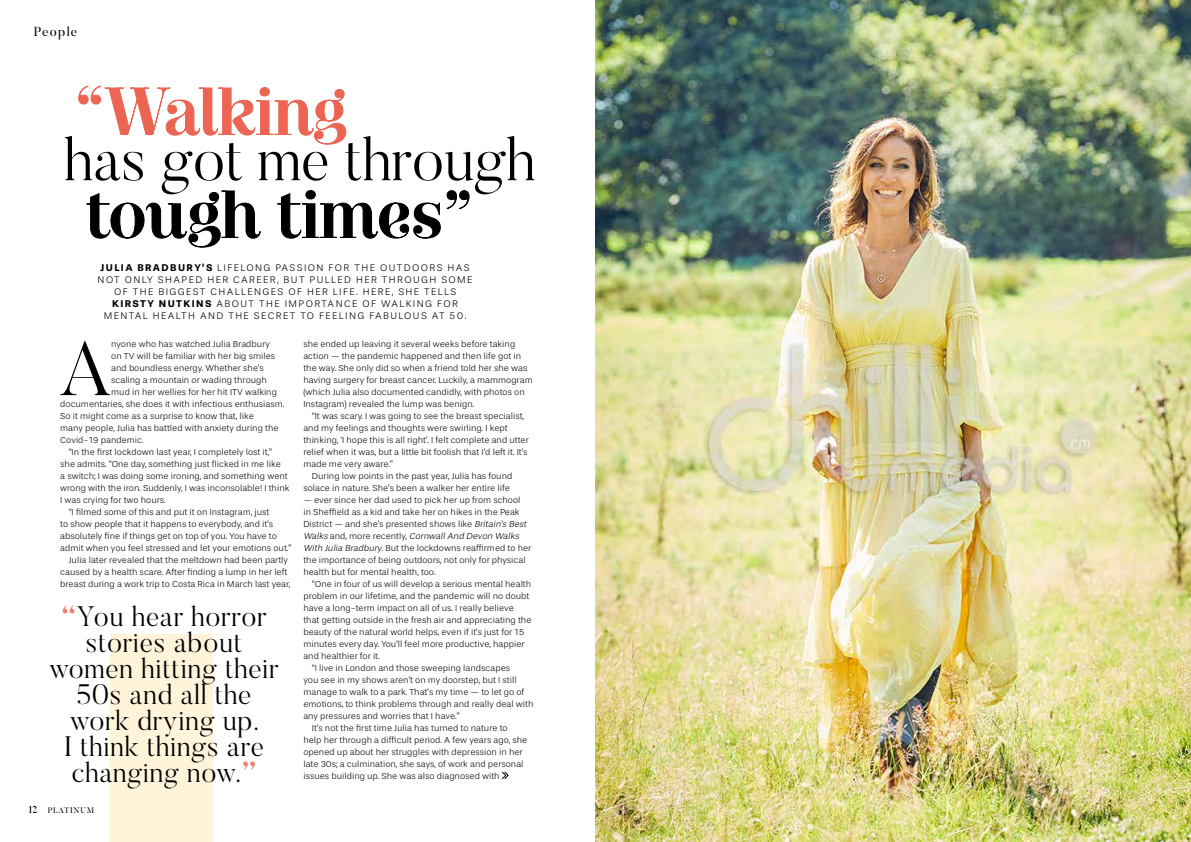
<style>
.page{position:relative;width:1191px;height:842px;background:#fff}
.page>*{position:absolute;margin:0;border:0;box-sizing:border-box;transform-origin:0 0}
.t1{font:300 77.2px "Butler";color:#000}
.t2{font:66.4px "Narziss Bold Drops";letter-spacing:-.005em;color:#000}
.t3{font:66.4px "Narziss Bold Drops";letter-spacing:-.01em;color:#ec6553}
.t4{font:300 60.3px "Butler";color:#000}
.t5{font:300 28px/26px "Butler";letter-spacing:.025em;color:#000;text-align:center}
.t6{font:13px "Butler";letter-spacing:.095em;color:#000}
.t7{font:300 10px/12px "Stevie Sans";letter-spacing:.14em;color:#000;text-align:center}
.t8{font:500 10px "Butler";color:#000}
.t9{font:300 9px/12px "Stevie Sans";color:#000}
.t10{font:8px "Butler";letter-spacing:.075em;color:#000}
.s1{font-weight:700}
.s2{font-style:italic}
.s3{font-weight:700;color:#f0806b}
</style>
<div class="page">
<div style="left:111px;top:635px;width:102px;height:207px;background:#fff3da"></div>
<img style="left:595px;top:0;width:596px;height:842px">
<svg style="left:502px;top:771px;width:7px;height:8px"></svg>
<svg style="left:78px;top:86px;width:268px;height:59px"></svg>
<svg style="left:86px;top:191px;width:175px;height:57px"></svg>
<svg style="left:277px;top:190px;width:192px;height:49px"></svg>
<h3 class="t6" style="left:34px;top:23px;width:45px">People</h3>
<h2 class="t3" style="left:75px;top:72px;width:274px">“Walking</h2>
<h3 class="t4" style="left:64px;top:121px;width:473px">has got me through</h3>
<h2 class="t2" style="left:86px;top:175px;width:388px">tough times”</h2>
<p class="t7" style="left:98px;top:262px;width:376px"><span class="s1">JULIA BRADBURY’S</span> LIFELONG PASSION FOR THE OUTDOORS HAS NOT ONLY SHAPED HER CAREER, BUT PULLED HER THROUGH SOME OF THE BIGGEST CHALLENGES OF HER LIFE. HERE, SHE TELLS <span class="s1">KIRSTY NUTKINS</span> ABOUT THE IMPORTANCE OF WALKING FOR MENTAL HEALTH AND THE SECRET TO FEELING FABULOUS AT 50.</p>
<h1 class="t1" style="left:59px;top:320px;width:54px">A</h1>
<p class="t9" style="left:111px;top:338px;width:160px">nyone who has watched Julia Bradbury</p>
<p class="t9" style="left:303px;top:338px;width:231px">she ended up leaving it several weeks before taking action — the pandemic happened and then life got in the way. She only did so when a friend told her she was having surgery for breast cancer. Luckily, a mammogram (which Julia also documented candidly, with photos on Instagram) revealed the lump was benign.</p>
<p class="t9" style="left:312px;top:410px;width:214px">“It was scary. I was going to see the breast specialist,</p>
<p class="t9" style="left:303px;top:422px;width:206px">and my feelings and thoughts were swirling. I kept</p>
<p class="t9" style="left:303px;top:434px;width:227px">thinking, ‘I hope this is all right’. I felt complete and utter</p>
<p class="t9" style="left:303px;top:446px;width:226px">relief when it was, but a little bit foolish that I’d left it. It’s</p>
<p class="t9" style="left:303px;top:458px;width:91px">made me very aware.”</p>
<p class="t9" style="left:312px;top:470px;width:202px">During low points in the past year, Julia has found</p>
<p class="t9" style="left:303px;top:482px;width:208px">solace in nature. She’s been a walker her entire life</p>
<p class="t9" style="left:303px;top:494px;width:229px">— ever since her dad used to pick her up from school<br>in Sheffield as a kid and take her on hikes in the Peak District — and she’s presented shows like <span class="s2">Britain’s Best Walks</span> a n d , m o re re c e n t l y, <span class="s2">CornwallAnd Devon Walks With Julia Bradbury</span>. But the lockdowns reaffirmed to her the importance of being outdoors, not only for physical health but for mental health, too.</p>
<p class="t9" style="left:312px;top:578px;width:221px">“One in four of us will develop a serious mental health</p>
<p class="t9" style="left:303px;top:590px;width:227px">problem in our lifetime, and the pandemic will no doubt</p>
<p class="t9" style="left:303px;top:602px;width:212px">have a long-term impact on all of us. I really believe</p>
<p class="t9" style="left:303px;top:614px;width:230px">that getting outside in the fresh air and appreciating the</p>
<p class="t9" style="left:303px;top:626px;width:222px">beauty of the natural world helps, even if it’s just for 15</p>
<p class="t9" style="left:303px;top:638px;width:223px">minutes every day. You’ll feel more productive, happier</p>
<p class="t9" style="left:303px;top:650px;width:78px">and healthier for it.</p>
<p class="t9" style="left:312px;top:662px;width:200px">“I live in London and those sweeping landscapes</p>
<p class="t9" style="left:303px;top:674px;width:215px">you see in my shows aren’t on my doorstep, but I still</p>
<p class="t9" style="left:303px;top:686px;width:222px">manage to walk to a park. That’s my time — to let go of</p>
<p class="t9" style="left:303px;top:698px;width:232px">emotions, to think problems through and really deal with</p>
<p class="t9" style="left:303px;top:710px;width:158px">any pressures and worries that I have.”</p>
<p class="t9" style="left:312px;top:722px;width:197px">It’s not the first time Julia has turned to nature to</p>
<p class="t9" style="left:303px;top:734px;width:225px">help her through a difficult period. A few years ago, she</p>
<p class="t9" style="left:303px;top:746px;width:221px">opened up about her struggles with depression in her</p>
<p class="t9" style="left:303px;top:758px;width:222px">late 30s; a culmination, she says, of work and personal</p>
<p class="t9" style="left:303px;top:770px;width:198px">issues building up. She was also diagnosed with</p>
<p class="t9" style="left:111px;top:350px;width:165px">on TV will be familiar with her big smiles</p>
<p class="t9" style="left:111px;top:362px;width:154px">and boundless energy. Whether she’s</p>
<p class="t9" style="left:111px;top:374px;width:157px">scaling a mountain or wading through</p>
<p class="t9" style="left:111px;top:386px;width:167px">mud in her wellies for her hit ITV walking</p>
<p class="t9" style="left:60px;top:398px;width:226px">documentaries, she does it with infectious enthusiasm.</p>
<p class="t9" style="left:60px;top:410px;width:195px">So it might come as a surprise to know that, like</p>
<p class="t9" style="left:60px;top:422px;width:220px">many people, Julia has battled with anxiety during the</p>
<p class="t9" style="left:60px;top:434px;width:85px">Covid-19 pandemic.</p>
<p class="t9" style="left:69px;top:446px;width:205px">“In the first lockdown last year, I completely lost it,”</p>
<p class="t9" style="left:60px;top:458px;width:222px">she admits. “One day, something just flicked in me like</p>
<p class="t9" style="left:60px;top:470px;width:229px">a switch; I was doing some ironing, and something went</p>
<p class="t9" style="left:60px;top:482px;width:231px">wrong with the iron. Suddenly, I was inconsolable! I think</p>
<p class="t9" style="left:60px;top:494px;width:107px">I was crying for two hours.</p>
<p class="t9" style="left:69px;top:506px;width:202px">“I filmed some of this and put it on Instagram, just</p>
<p class="t9" style="left:60px;top:518px;width:214px">to show people that it happens to everybody, and it’s</p>
<p class="t9" style="left:60px;top:530px;width:218px">absolutely fine if things get on top of you. You have to</p>
<p class="t9" style="left:60px;top:542px;width:232px">admit when you feel stressed and let your emotions out.”</p>
<p class="t9" style="left:69px;top:554px;width:221px">Julia later revealed that the meltdown had been partly</p>
<p class="t9" style="left:60px;top:566px;width:229px">caused by a health scare. After finding a lump in her left</p>
<p class="t9" style="left:60px;top:578px;width:231px">breast during a work trip to Costa Rica in March last year,</p>
<h3 class="t5" style="left:49px;top:603px;width:231px"><span class="s3">“</span>You hear horror stories about women hitting their<br>50s and all the work drying up.<br>I think things are changing now.<span class="s3">”</span></h3>
<p class="t8" style="left:28px;top:803px;width:11px">12</p>
<p class="t10" style="left:48px;top:805px;width:48px">PLATINUM</p>
</div>
